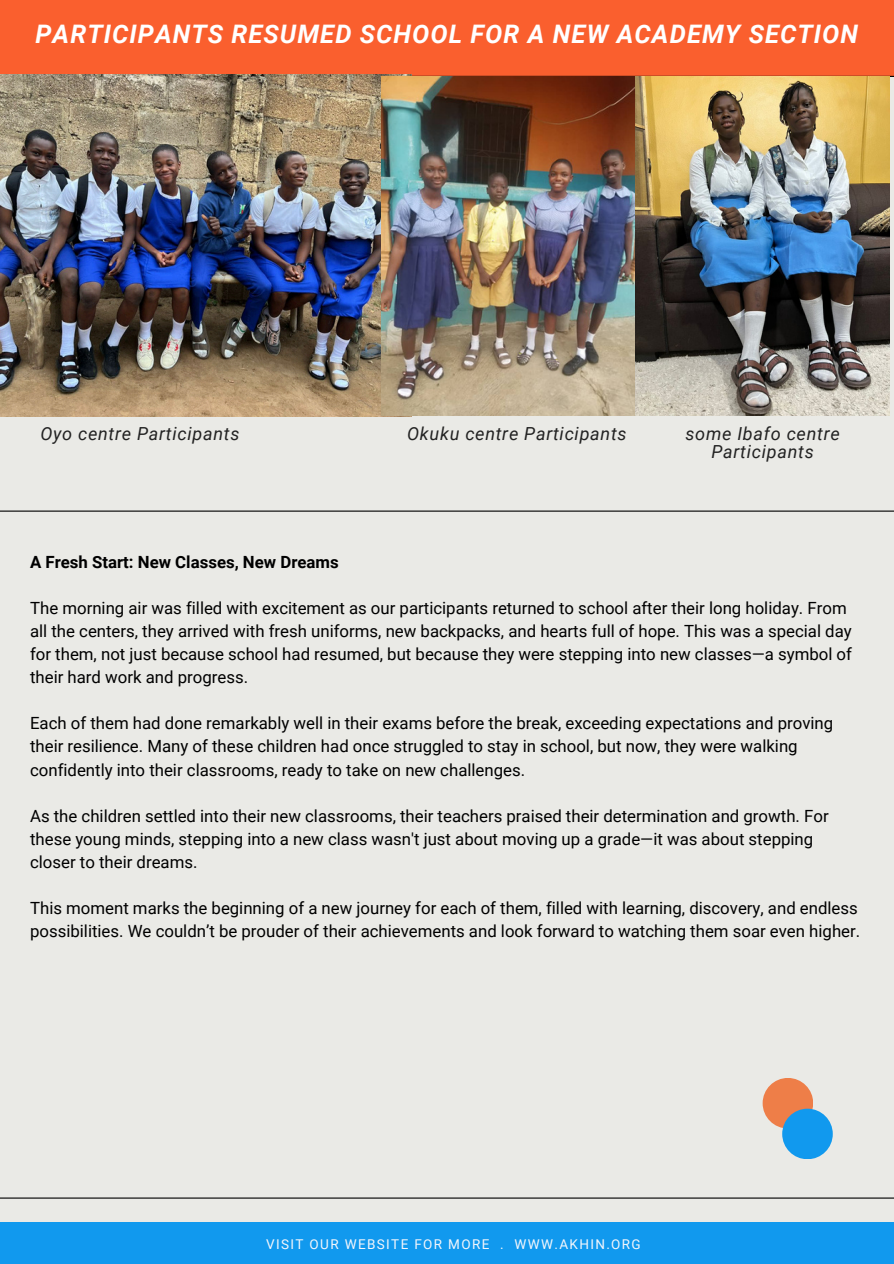
<style>
.page{position:relative;width:894px;height:1264px;background:#fff}
.page>*{position:absolute;margin:0;border:0;box-sizing:border-box;transform-origin:0 0}
.t1{font:italic 700 25.5px "Roboto";letter-spacing:.04em;color:#fff}
.t2{font:italic 18px/18px "Roboto";letter-spacing:.04em;color:#222;text-align:center}
.t3{font:16.8px/23.1px "Roboto";color:#000}
.t4{font:700 16.8px "Roboto";color:#000}
.t5{font:13.5px "Roboto";letter-spacing:.1em;color:#f4f6fc}
</style>
<div class="page">
<div style="left:0;top:0;width:893px;height:1263px;background:#eaeae6"></div>
<div style="left:0;top:0;width:893px;height:77px;background:#fa5f2e"></div>
<div style="left:0;top:1222px;width:893px;height:41px;background:#19e"></div>
<hr style="left:0;top:76px;width:893px;height:1px;background:#000">
<hr style="left:0;top:510px;width:893px;height:1px;background:#000">
<hr style="left:0;top:1197px;width:893px;height:1px;background:#000">
<div style="left:762px;top:1077px;width:51px;height:51px;background:#ee7e48;border-radius:50%"></div>
<div style="left:782px;top:1108px;width:50px;height:51px;background:#19e;border-radius:50%"></div>
<img style="left:0;top:75px;width:411px;height:342px">
<img style="left:382px;top:76px;width:506px;height:339px">
<h3 class="t1" style="left:35px;top:20px;width:823px">PARTICIPANTS RESUMED SCHOOL FOR A NEW ACADEMY SECTION</h3>
<h3 class="t2" style="left:40px;top:424px;width:200px">Oyo centre Participants</h3>
<h3 class="t2" style="left:407px;top:424px;width:221px">Okuku centre Participants</h3>
<h2 class="t2" style="left:685px;top:424px;width:156px">some Ibafo centre<br>Participants</h2>
<h3 class="t4" style="left:30px;top:552px;width:310px">A Fresh Start: New Classes, New Dreams</h3>
<h3 class="t3" style="left:30px;top:596px;width:823px">The morning air was filled with excitement as our participants returned to school after their long holiday. From all the centers, they arrived with fresh uniforms, new backpacks, and hearts full of hope. This was a special day for them, not just because school had resumed, but because they were stepping into new classes—a symbol of their hard work and progress.</h3>
<h3 class="t3" style="left:30px;top:712px;width:804px">Each of them had done remarkably well in their exams before the break, exceeding expectations and proving their resilience. Many of these children had once struggled to stay in school, but now, they were walking confidently into their classrooms, ready to take on new challenges.</h3>
<h3 class="t3" style="left:30px;top:804px;width:799px">As the children settled into their new classrooms, their teachers praised their determination and growth. For these young minds, stepping into a new class wasn't just about moving up a grade—it was about stepping closer to their dreams.</h3>
<p class="t3" style="left:30px;top:896px;width:831px">This moment marks the beginning of a new journey for each of them, filled with learning, discovery, and endless possibilities. We couldn’t be prouder of their achievements and look forward to watching them soar even higher.</p>
<p class="t5" style="left:266px;top:1236px;width:376px">VISIT OUR WEBSITE FOR MORE . WWW.AKHIN.ORG</p>
</div>
